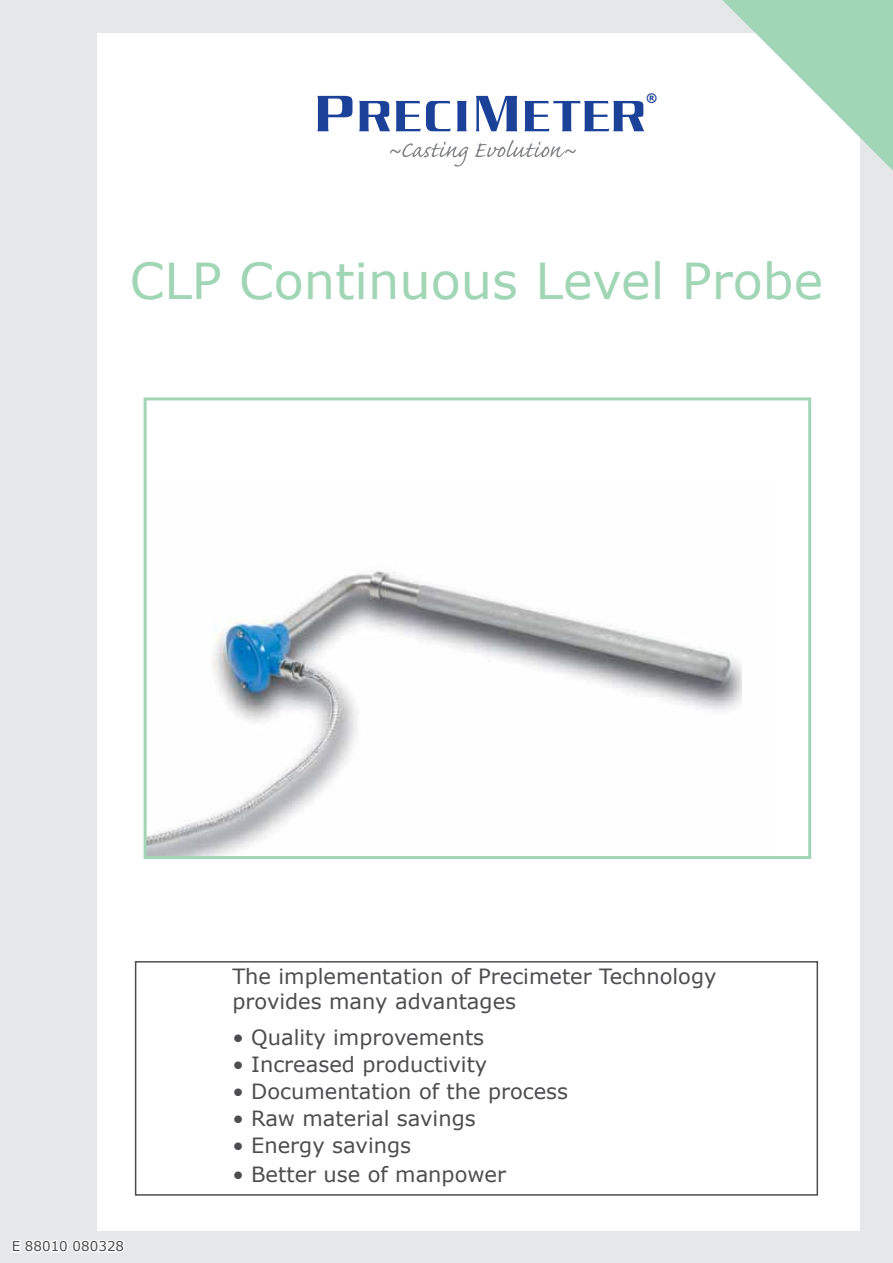
<style>
.page{position:relative;width:893px;height:1263px;background:#fff}
.page>*{position:absolute;margin:0;border:0;box-sizing:border-box;transform-origin:0 0}
.t1{font:49.5px "Verdana";color:#a0d5b5}
.t2{font:21px/25.2px "Verdana";color:#4d4d4f}
.t3{font:13.5px "Verdana";color:#4d4d4f}
.t4{font:700 11.55px "Verdana";color:#1b4298}
</style>
<div class="page">
<div style="left:0;top:0;width:96px;height:1263px;background:#e6e7e8"></div>
<div style="left:0;top:0;width:893px;height:33px;background:#e6e7e8"></div>
<div style="left:0;top:1231px;width:893px;height:32px;background:#e6e7e8"></div>
<div style="left:860px;top:0;width:33px;height:1263px;background:#e6e7e8"></div>
<img style="left:148px;top:570px;width:594px;height:285px">
<svg style="left:722px;top:0;width:171px;height:170px"></svg>
<svg style="left:317px;top:96px;width:327px;height:35px"></svg>
<svg style="left:390px;top:142px;width:78px;height:25px"></svg>
<svg style="left:475px;top:140px;width:101px;height:17px"></svg>
<div style="left:144px;top:397px;width:667px;height:462px;border:3px solid #a0d5b5"></div>
<div style="left:135px;top:961px;width:683px;height:235px;border:2px solid #4d4d4f"></div>
<svg style="left:12px;top:1240px;width:113px;height:13px"></svg>
<p class="t4" style="left:646px;top:90px;width:13px">®</p>
<h1 class="t1" style="left:130px;top:249px;width:695px">CLP Continuous Level Probe</h1>
<p class="t3" style="left:12px;top:1237px;width:114px">E 88010 080328</p>
<p class="t2" style="left:232px;top:963px;width:486px">The implementation of Precimeter Technology provides many advantages</p>
<p class="t2" style="left:232px;top:1024px;width:253px">• Quality improvements</p>
<p class="t2" style="left:232px;top:1051px;width:256px">• Increased productivity</p>
<p class="t2" style="left:232px;top:1078px;width:337px">• Documentation of the process</p>
<p class="t2" style="left:232px;top:1105px;width:245px">• Raw material savings</p>
<p class="t2" style="left:232px;top:1132px;width:180px">• Energy savings</p>
<p class="t2" style="left:232px;top:1161px;width:275px">• Better use of manpower</p>
</div>
